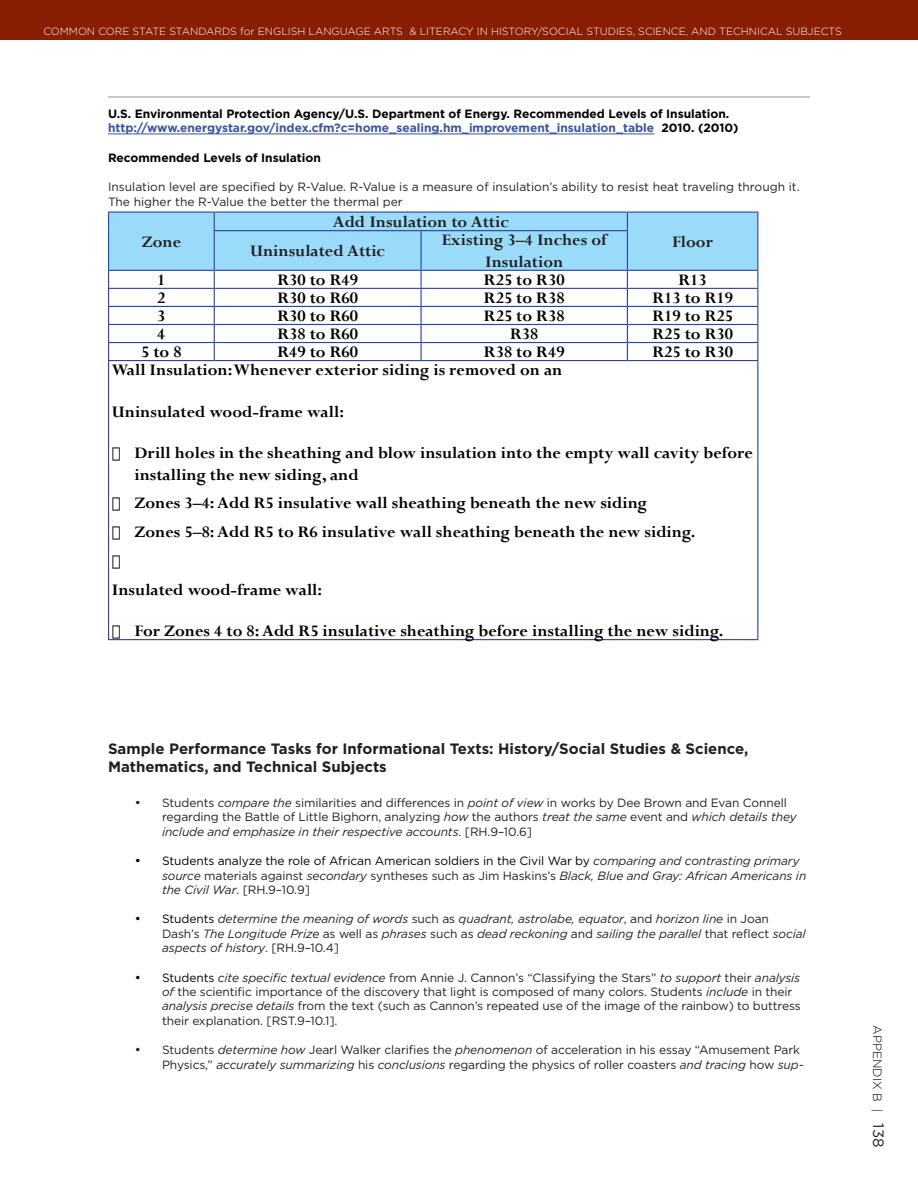
<style>
.page{position:relative;width:918px;height:1188px;background:#fff}
.page>*{position:absolute;margin:0;border:0;box-sizing:border-box;transform-origin:0 0}
.t1{font:700 18px/21.6px "Perpetua";color:#000}
.t2{font:700 18px/21.6px "Perpetua";color:#231f20;text-align:center}
.t3{font:700 15px/18px "Gotham";color:#231f20}
.t4{font:15px "Symbol";color:#000}
.t5{font:12px/14.4px "Gotham";letter-spacing:-.01em;color:#231f20}
.t6{font:italic 12px/14.4px "Gotham";letter-spacing:-.01em;color:#231f20}
.t7{font:700 12px/14.4px "Gotham";color:#000}
.t8{font:300 12px "Gotham";color:#000}
.t9{font:300 10.5px "Gotham";color:#fff}
.s1{color:#3853a3}
.s2{font-style:italic}
.s3{color:#000}
.s4{font-style:normal;color:#000}
.s5{font-style:normal}
.s6{font-weight:400;font-size:15px;color:#231f20}
</style>
<div class="page">
<div style="left:0;top:0;width:918px;height:40px;background:#891d02"></div>
<hr style="left:108px;top:96px;width:702px;height:2px;background:#b5b7bb">
<hr style="left:108px;top:134px;width:546px;height:1px;background:#3853a3">
<hr style="left:108px;top:361px;width:1px;height:278px;background:#2a439b">
<hr style="left:757px;top:361px;width:1px;height:278px;background:#2a439b">
<svg style="left:108px;top:212px;width:650px;height:148px"></svg>
<hr style="left:214px;top:230px;width:207px;height:1px;background:#2a439b">
<hr style="left:421px;top:230px;width:207px;height:1px;background:#2a439b">
<hr style="left:108px;top:270px;width:106px;height:1px;background:#2a439b">
<hr style="left:214px;top:270px;width:207px;height:1px;background:#2a439b">
<hr style="left:421px;top:270px;width:206px;height:1px;background:#2a439b">
<hr style="left:627px;top:270px;width:131px;height:1px;background:#2a439b">
<hr style="left:108px;top:288px;width:106px;height:1px;background:#2a439b">
<hr style="left:214px;top:288px;width:207px;height:1px;background:#2a439b">
<hr style="left:421px;top:288px;width:206px;height:1px;background:#2a439b">
<hr style="left:627px;top:288px;width:131px;height:1px;background:#2a439b">
<hr style="left:108px;top:306px;width:106px;height:1px;background:#2a439b">
<hr style="left:214px;top:306px;width:207px;height:1px;background:#2a439b">
<hr style="left:421px;top:306px;width:206px;height:1px;background:#2a439b">
<hr style="left:627px;top:306px;width:131px;height:1px;background:#2a439b">
<hr style="left:108px;top:324px;width:106px;height:1px;background:#2a439b">
<hr style="left:214px;top:324px;width:207px;height:1px;background:#2a439b">
<hr style="left:421px;top:324px;width:206px;height:1px;background:#2a439b">
<hr style="left:627px;top:324px;width:131px;height:1px;background:#2a439b">
<hr style="left:108px;top:342px;width:106px;height:1px;background:#2a439b">
<hr style="left:214px;top:342px;width:207px;height:1px;background:#2a439b">
<hr style="left:421px;top:342px;width:206px;height:1px;background:#2a439b">
<hr style="left:627px;top:342px;width:131px;height:1px;background:#2a439b">
<hr style="left:108px;top:360px;width:106px;height:1px;background:#2a439b">
<hr style="left:214px;top:360px;width:207px;height:1px;background:#2a439b">
<hr style="left:421px;top:360px;width:206px;height:1px;background:#2a439b">
<hr style="left:627px;top:360px;width:131px;height:1px;background:#2a439b">
<hr style="left:108px;top:639px;width:106px;height:1px;background:#2a439b">
<hr style="left:214px;top:639px;width:207px;height:1px;background:#2a439b">
<hr style="left:421px;top:639px;width:206px;height:1px;background:#2a439b">
<hr style="left:627px;top:639px;width:131px;height:1px;background:#2a439b">
<p class="t9" style="left:43px;top:25px;width:799px">COMMON CORE STATE STANDARDS FOR ENGLISH LANGUAGE ARTS &amp; LITERACY IN HISTORY/SOCIAL STUDIES, SCIENCE, AND TECHNICAL SUBJECTS</p>
<p class="t7" style="left:108px;top:106px;width:632px">U.S. Environmental Protection Agency/U.S. Department of Energy. Recommended Levels of Insulation. <span class="s1">http://www.energystar.gov/index.cfm?c=home_sealing.hm_improvement_insulation_table</span> 2010. (2010)</p>
<p class="t7" style="left:108px;top:150px;width:215px">Recommended Levels of Insulation</p>
<p class="t5" style="left:108px;top:179px;width:693px">Insulation level are specified by R-Value. R-Value is a measure of insulation’s ability to resist heat traveling through it.<br>The higher the R-Value the better the thermal per</p>
<h1 class="t2" style="left:142px;top:231px;width:41px">Zone</h1>
<h1 class="t2" style="left:333px;top:211px;width:178px">Add Insulation to Attic</h1>
<h1 class="t2" style="left:250px;top:240px;width:136px">Uninsulated Attic</h1>
<h1 class="t2" style="left:442px;top:229px;width:167px">Existing 3–4 Inches of<br>Insulation</h1>
<h1 class="t2" style="left:672px;top:231px;width:42px">Floor</h1>
<h1 class="t1" style="left:157px;top:269px;width:10px">1</h1>
<h1 class="t1" style="left:277px;top:269px;width:82px">R30 to R49</h1>
<h1 class="t1" style="left:484px;top:269px;width:82px">R25 to R30</h1>
<h1 class="t1" style="left:679px;top:269px;width:30px">R13</h1>
<h1 class="t1" style="left:157px;top:287px;width:10px">2</h1>
<h1 class="t1" style="left:277px;top:287px;width:82px">R30 to R60</h1>
<h1 class="t1" style="left:484px;top:287px;width:82px">R25 to R38</h1>
<h1 class="t1" style="left:652px;top:287px;width:82px">R13 to R19</h1>
<h1 class="t1" style="left:157px;top:305px;width:10px">3</h1>
<h1 class="t1" style="left:277px;top:305px;width:82px">R30 to R60</h1>
<h1 class="t1" style="left:484px;top:305px;width:82px">R25 to R38</h1>
<h1 class="t1" style="left:652px;top:305px;width:82px">R19 to R25</h1>
<h1 class="t1" style="left:157px;top:323px;width:10px">4</h1>
<h1 class="t1" style="left:277px;top:323px;width:82px">R38 to R60</h1>
<h1 class="t1" style="left:510px;top:323px;width:30px">R38</h1>
<h1 class="t1" style="left:652px;top:323px;width:82px">R25 to R30</h1>
<h1 class="t1" style="left:141px;top:341px;width:42px">5 to 8</h1>
<h1 class="t1" style="left:277px;top:341px;width:82px">R49 to R60</h1>
<h1 class="t1" style="left:484px;top:341px;width:82px">R38 to R49</h1>
<h1 class="t1" style="left:652px;top:341px;width:82px">R25 to R30</h1>
<h1 class="t1" style="left:112px;top:359px;width:452px">Wall Insulation: Whenever exterior siding is removed on an</h1>
<h1 class="t1" style="left:112px;top:400px;width:234px">Uninsulated wood-frame wall:</h1>
<h1 class="t1" style="left:134px;top:442px;width:620px;text-indent:-22px">• Drill holes in the sheathing and blow insulation into the empty wall cavity before installing the new siding, and</h1>
<h1 class="t1" style="left:112px;top:492px;width:537px">• Zones 3–4: Add R5 insulative wall sheathing beneath the new siding</h1>
<h1 class="t1" style="left:112px;top:521px;width:585px">• Zones 5–8: Add R5 to R6 insulative wall sheathing beneath the new siding.</h1>
<p class="t4" style="left:112px;top:554px;width:10px">•</p>
<h1 class="t1" style="left:112px;top:579px;width:212px">Insulated wood-frame wall:</h1>
<h1 class="t1" style="left:112px;top:620px;width:613px">• For Zones 4 to 8: Add R5 insulative sheathing before installing the new siding.</h1>
<p class="t3" style="left:108px;top:739px;width:642px">Sample Performance Tasks for Informational Texts: History/Social Studies &amp; Science,<br>Mathematics, and Technical Subjects</p>
<p class="t5" style="left:162px;top:795px;width:636px;text-indent:-27px">• Students <span class="s2">compare the</span> similarities and differences in <span class="s2">point of view</span> in works by Dee Brown and Evan Connell regarding the Battle of Little Bighorn, analyzing <span class="s2">how</span> the authors <span class="s2">treat the same</span> event and <span class="s2">which details they include and emphasize in their respective accounts</span>. [RH.9–10.6]</p>
<p class="t6" style="left:162px;top:854px;width:646px;text-indent:-27px"><span class="s3">•</span> <span class="s4">Students analyze the role of African American soldiers in the Civil War by</span> comparing and contrasting primary source <span class="s5">materials against</span> secondary <span class="s5">syntheses such as Jim Haskins’s</span> Black, Blue and Gray: African Americans in the Civil War<span class="s5">. [RH.9–10.9]</span></p>
<p class="t6" style="left:162px;top:912px;width:645px;text-indent:-27px"><span class="s3">•</span> <span class="s4">Students</span> determine the meaning of words <span class="s5">such as</span> quadrant, astrolabe, equator<span class="s5">, and</span> horizon line <span class="s5">in Joan<br>Dash’s</span> The Longitude Prize <span class="s5">as well as</span> phrases <span class="s5">such as</span> dead reckoning <span class="s5">and</span> sailing the parallel <span class="s5">that reflect</span> social aspects of history<span class="s5">. [RH.9–10.4]</span></p>
<p class="t5" style="left:162px;top:970px;width:640px;text-indent:-27px"><span class="s3">• Students</span> <span class="s2">cite specific textual evidence</span> from Annie J. Cannon’s “Classifying the Stars” <span class="s2">to support</span> their <span class="s2">analysis of</span> the scientific importance of the discovery that light is composed of many colors. Students <span class="s2">include</span> in their <span class="s2">analysis precise details</span> from the text (such as Cannon’s repeated use of the image of the rainbow) to buttress their explanation. [RST.9–10.1].</p>
<p class="t5" style="left:162px;top:1043px;width:643px;text-indent:-27px">• Students <span class="s2">determine how</span> Jearl Walker clarifies the <span class="s2">phenomenon</span> of acceleration in his essay “Amusement Park<br>Physics,” <span class="s2">accurately summarizing</span> his <span class="s2">conclusions</span> regarding the physics of roller coasters <span class="s2">and tracing</span> how <span class="s2">sup-</span></p>
<p class="t8" style="left:885px;top:1025px;width:124px;rotate:90deg">APPENDIX B | <span class="s6">138</span></p>
</div>
